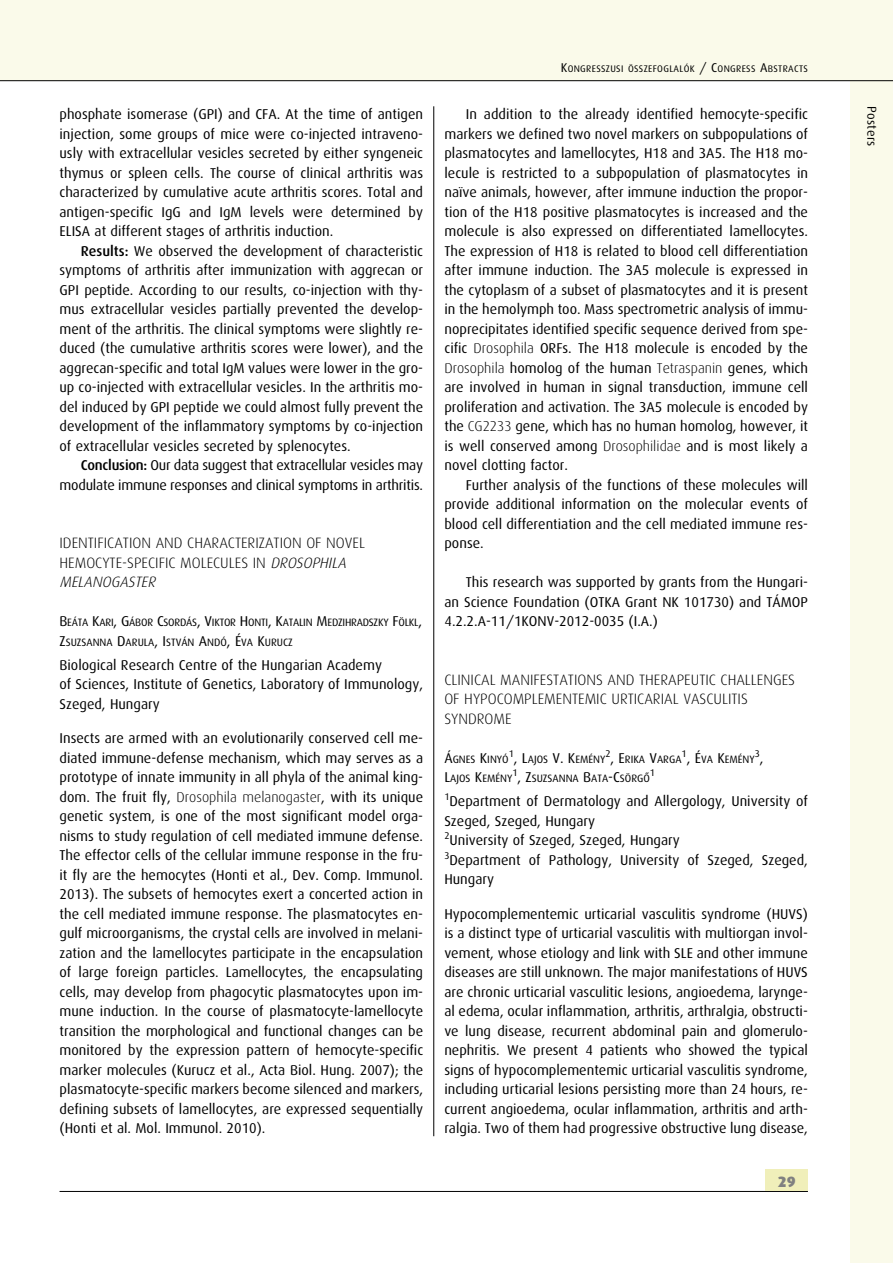
<style>
.page{position:relative;width:893px;height:1263px;background:#fff}
.page>*{position:absolute;margin:0;border:0;box-sizing:border-box;transform-origin:0 0}
.t1{font:300 15px/19.5px "Dax Hu";color:#000}
.t2{font:900 15px "Dax Hu";color:#808080}
.t3{font:14.25px/19.5px "Dax Hu";color:#000;text-align:justify}
.t4{font:12.75px "Dax Hu";letter-spacing:.015em;color:#000}
.t5{font:10.65px/19.5px "Dax Hu";letter-spacing:-.02em;color:#000}
.t6{font:10.65px "Dax Hu";color:#000}
.t7{font:9.75px "Dax Hu";color:#000}
.t8{font:9.6px "Dax Hu";letter-spacing:.035em;color:#000}
.s1{font-weight:500}
.s2{font-style:italic}
.s3{font-size:14.25px}
.s4{font-weight:300}
.s5{font-size:12.75px}
</style>
<div class="page">
<div style="left:850px;top:0;width:43px;height:1263px;background:#fafaea"></div>
<div style="left:0;top:0;width:893px;height:81px;background:#fafaea"></div>
<hr style="left:0;top:80px;width:893px;height:1px;background:#000">
<hr style="left:60px;top:1191px;width:748px;height:1px;background:#000">
<div style="left:765px;top:1169px;width:43px;height:22px;background:#f0efba"></div>
<hr style="left:433px;top:106px;width:1px;height:1030px;background:#000">
<p class="t3" style="left:60px;top:105px;width:365px">phosphate isomerase (GPI) and CFA. At the time of antigen injection, some groups of mice were co-injected intraveno&shy;usly with extracellular vesicles secreted by either syngeneic thymus or spleen cells. The course of clinical arthritis was characterized by cumulative acute arthritis scores. Total and antigen-specific IgG and IgM levels were determined by ELISA at different stages of arthritis induction.</p>
<p class="t3" style="left:60px;top:242px;width:365px;text-indent:21px"><span class="s1">Results:</span> We observed the development of characteristic symptoms of arthritis after immunization with aggrecan or GPI peptide. According to our results, co-injection with thy&shy;mus extracellular vesicles partially prevented the develop&shy;ment of the arthritis. The clinical symptoms were slightly re&shy;duced (the cumulative arthritis scores were lower), and the aggrecan-specific and total IgM values were lower in the gro&shy;up co-injected with extracellular vesicles. In the arthritis mo&shy;del induced by GPI peptide we could almost fully prevent the development of the inflammatory symptoms by co-injection of extracellular vesicles secreted by splenocytes.</p>
<p class="t3" style="left:60px;top:456px;width:365px;text-align:right"><span class="s1">Conclusion:</span> Our data suggest that extracellular vesicles may modulate immune responses and clinical symptoms in arthritis.</p>
<p class="t1" style="left:60px;top:535px;width:307px">IDENTIFICATION AND CHARACTERIZATION OF NOVEL<br>HEMOCYTE-SPECIFIC MOLECULES IN <span class="s2">DROSOPHILA<br>MELANOGASTER</span></p>
<p class="t5" style="left:60px;top:613px;width:364px"><span class="s3">B</span>EÁTA <span class="s3">K</span>ARI<span class="s3">, G</span>ÁBOR <span class="s3">C</span>SORDÁS<span class="s3">, V</span>IKTOR <span class="s3">H</span>ONTI<span class="s3">, K</span>ATALIN <span class="s3">M</span>EDZIHRADSZKY <span class="s3">F</span>ÖLKL<span class="s3">,<br>Z</span>SUZSANNA <span class="s3">D</span>ARULA<span class="s3">, I</span>STVÁN <span class="s3">A</span>NDÓ<span class="s3">, É</span>VA <span class="s3">K</span>URUCZ</p>
<p class="t3" style="left:60px;top:656px;width:365px;text-align:left">Biological Research Centre of the Hungarian Academy<br>of Sciences, Institute of Genetics, Laboratory of Immunology,<br>Szeged, Hungary</p>
<p class="t3" style="left:60px;top:729px;width:365px">Insects are armed with an evolutionarily conserved cell me&shy;diated immune-defense mechanism, which may serves as a prototype of innate immunity in all phyla of the animal king&shy;dom. The fruit fly, <span class="s4">Drosophila melanogaster</span>, with its unique genetic system, is one of the most significant model orga&shy;nisms to study regulation of cell mediated immune defense.<br>The effector cells of the cellular immune response in the fru&shy;it fly are the hemocytes (Honti et al., Dev. Comp. Immunol.<br>2013). The subsets of hemocytes exert a concerted action in the cell mediated immune response. The plasmatocytes en&shy;gulf microorganisms, the crystal cells are involved in melani&shy;zation and the lamellocytes participate in the encapsulation of large foreign particles. Lamellocytes, the encapsulating cells, may develop from phagocytic plasmatocytes upon im&shy;mune induction. In the course of plasmatocyte-lamellocyte transition the morphological and functional changes can be monitored by the expression pattern of hemocyte-specific marker molecules (Kurucz et al., Acta Biol. Hung. 2007); the plasmatocyte-specific markers become silenced and markers, defining subsets of lamellocytes, are expressed sequentially (Honti et al. Mol. Immunol. 2010).</p>
<p class="t8" style="left:561px;top:65px;width:249px"><span class="s5">K</span>ONGRESSZUSI ÖSSZEFOGLALÓK <span class="s5">/ C</span>ONGRESS <span class="s5">A</span>BSTRACTS</p>
<p class="t3" style="left:444px;top:105px;width:365px;text-indent:21px">In addition to the already identified hemocyte-specific markers we defined two novel markers on subpopulations of plasmatocytes and lamellocytes, H18 and 3A5. The H18 mo&shy;lecule is restricted to a subpopulation of plasmatocytes in naïve animals, however, after immune induction the propor&shy;tion of the H18 positive plasmatocytes is increased and the molecule is also expressed on differentiated lamellocytes.<br>The expression of H18 is related to blood cell differentiation after immune induction. The 3A5 molecule is expressed in the cytoplasm of a subset of plasmatocytes and it is present in the hemolymph too. Mass spectrometric analysis of immu&shy;noprecipitates identified specific sequence derived from spe&shy;cific <span class="s4">Drosophila</span> ORFs. The H18 molecule is encoded by the <span class="s4">Drosophila</span> homolog of the human <span class="s4">Tetraspanin</span> genes, which are involved in human in signal transduction, immune cell proliferation and activation. The 3A5 molecule is encoded by the <span class="s4">CG2233</span> gene, which has no human homolog, however, it is well conserved among <span class="s4">Drosophilidae</span> and is most likely a novel clotting factor.</p>
<p class="t3" style="left:444px;top:476px;width:365px;text-indent:21px">Further analysis of the functions of these molecules will provide additional information on the molecular events of blood cell differentiation and the cell mediated immune res&shy;ponse.</p>
<p class="t3" style="left:444px;top:573px;width:365px;text-indent:21px">This research was supported by grants from the Hungari&shy;an Science Foundation (OTKA Grant NK 101730) and TÁMOP 4.2.2.A-11/1KONV-2012-0035 (I.A.)</p>
<p class="t1" style="left:444px;top:671px;width:352px">CLINICAL MANIFESTATIONS AND THERAPEUTIC CHALLENGES<br>OF HYPOCOMPLEMENTEMIC URTICARIAL VASCULITIS<br>SYNDROME</p>
<p class="t6" style="left:444px;top:754px;width:312px"><span class="s3">Á</span>GNES <span class="s3">K</span>INYÓ<sup>1</sup><span class="s3">, L</span>AJOS <span class="s3">V. K</span>EMÉNY<sup>2</sup><span class="s3">, E</span>RIKA <span class="s3">V</span>ARGA<sup>1</sup><span class="s3">, É</span>VA <span class="s3">K</span>EMÉNY</p>
<p class="t7" style="left:755px;top:749px;width:10px">3<span class="s3">,</span></p>
<p class="t6" style="left:444px;top:774px;width:207px"><span class="s3">L</span>AJOS <span class="s3">K</span>EMÉNY<sup>1</sup><span class="s3">, Z</span>SUZSANNA <span class="s3">B</span>ATA<span class="s3">-C</span>SÖRGÔ</p>
<p class="t7" style="left:650px;top:768px;width:7px">1</p>
<p class="t3" style="left:444px;top:792px;width:365px;text-align:left"><sup>1</sup>Department of Dermatology and Allergology, University of Szeged, Szeged, Hungary<br><sup>2</sup>University of Szeged, Szeged, Hungary<br><sup>3</sup>Department of Pathology, University of Szeged, Szeged, Hungary</p>
<p class="t3" style="left:444px;top:905px;width:365px">Hypocomplementemic urticarial vasculitis syndrome (HUVS) is a distinct type of urticarial vasculitis with multiorgan invol&shy;vement, whose etiology and link with SLE and other immune diseases are still unknown. The major manifestations of HUVS are chronic urticarial vasculitic lesions, angioedema, larynge&shy;al edema, ocular inflammation, arthritis, arthralgia, obstructi&shy;ve lung disease, recurrent abdominal pain and glomerulo&shy;nephritis. We present 4 patients who showed the typical signs of hypocomplementemic urticarial vasculitis syndrome, including urticarial lesions persisting more than 24 hours, re&shy;current angioedema, ocular inflammation, arthritis and arth&shy;ralgia. Two of them had progressive obstructive lung disease,</p>
<p class="t2" style="left:778px;top:1175px;width:19px">29</p>
<p class="t4" style="left:878px;top:106px;width:41px;rotate:90deg">Posters</p>
</div>
